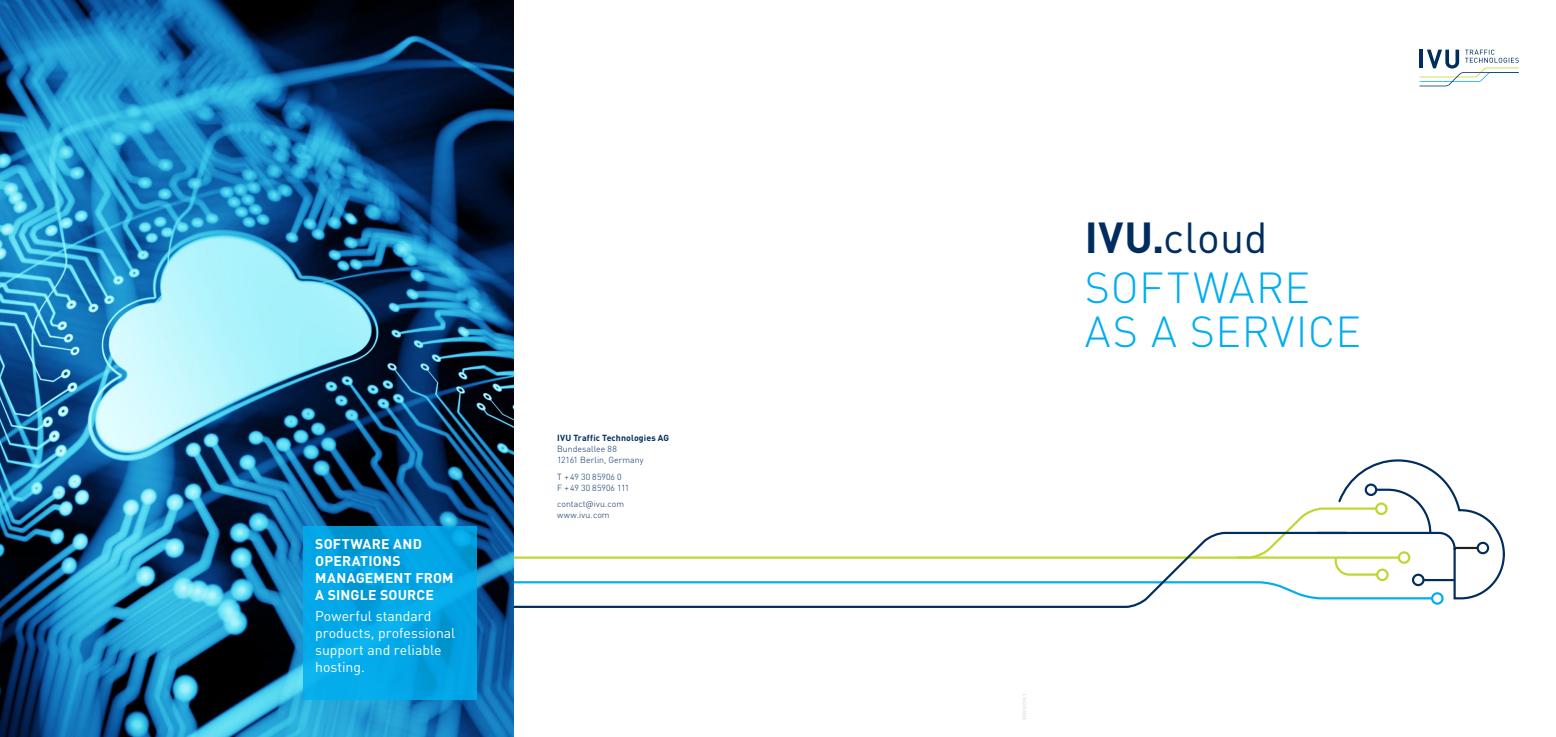
<style>
.page{position:relative;width:1556px;height:737px;background:#fff}
.page>*{position:absolute;margin:0;border:0;box-sizing:border-box;transform-origin:0 0}
.COVERHEAD_49pt_de{font:300 42.88px/44.6px "DIN Pro";letter-spacing:.02em;color:#00aeef}
.COVERHEAD_49pt_de-2{font:42.88px "DIN Pro";letter-spacing:.005em;color:#002d5e}
.HEAD_Tabelle{font:14px/16.8px "DIN Pro";color:#fff}
.HEAD_Tabelle-2{font:700 14px/16.8px "DIN Pro";letter-spacing:.01em;color:#fff}
.COPY_10pt_de{font:300 8.75px/11.3px "DIN Pro";color:#002d5e}
.COPY_10pt_de-2{font:500 5.25px "DIN Pro";letter-spacing:.035em;color:#dedddd}
.s1{font-weight:700}
</style>
<div class="page">
<img style="left:0;top:0;width:513px;height:737px">
<svg style="left:303px;top:526px;width:173px;height:173px;background:#03a5e4"></svg>
<div style="left:1430px;top:592px;width:13px;height:12px;border:2px solid #00aeef;border-radius:50%"></div>
<svg style="left:511px;top:458px;width:994px;height:142px"></svg>
<svg style="left:511px;top:531px;width:837px;height:78px"></svg>
<svg style="left:1419px;top:50px;width:99px;height:36px"></svg>
<hr style="left:1419px;top:50px;width:3px;height:18px;background:#002d5e">
<p class="HEAD_Tabelle-2" style="left:315px;top:534px;width:140px">SOFTWARE AND<br>OPERATIONS<br>MANAGEMENT FROM<br>A SINGLE SOURCE</p>
<p class="HEAD_Tabelle" style="left:315px;top:606px;width:142px">Powerful standard products, professional support and reliable hosting.</p>
<p class="COPY_10pt_de" style="left:557px;top:431px;width:114px"><span class="s1">IVU Traffic Technologies AG<br></span>Bundesallee 88<br>12161 Berlin, Germany</p>
<p class="COPY_10pt_de" style="left:557px;top:470px;width:74px">T +49 30 85906 0<br>F +49 30 85906 111</p>
<p class="COPY_10pt_de" style="left:557px;top:497px;width:69px">contact@ivu.com www.ivu.com</p>
<p class="COVERHEAD_49pt_de-2" style="left:1084px;top:204px;width:184px"><span class="s1">IVU.</span>cloud</p>
<p class="COVERHEAD_49pt_de" style="left:1084px;top:261px;width:278px">SOFTWARE<br>AS A SERVICE</p>
<p class="COPY_10pt_de-2" style="left:1020px;top:720px;width:28px;rotate:-90deg">VERSION 1</p>
</div>
